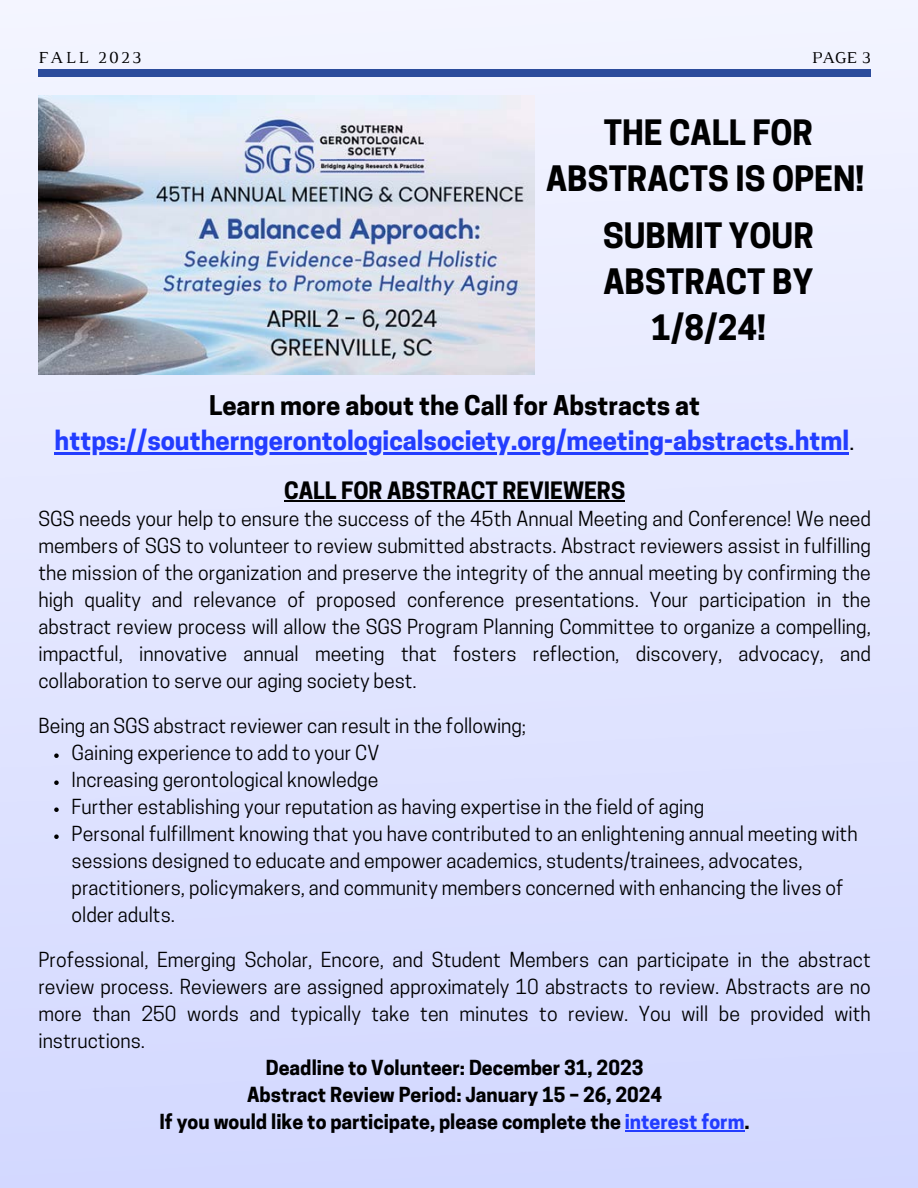
<style>
.page{position:relative;width:918px;height:1188px;background:#fff}
.page>*{position:absolute;margin:0;border:0;box-sizing:border-box;transform-origin:0 0}
.t1{font:700 32.85px/45.8px "Cooper Hewitt";color:#000;text-align:center}
.t2{font:700 25.5px/35px "Cooper Hewitt";color:#233dff;text-align:center}
.t3{font:700 22.5px "Cooper Hewitt";color:#000}
.t4{font:19.5px/27px "Cooper Hewitt";color:#000;text-align:justify}
.t5{font:700 19.5px "Cooper Hewitt";color:#000}
.t6{font:17.25px "Luthier";letter-spacing:.14em;color:#000}
.t7{font:16.95px "Luthier";color:#000}
.s1{color:#000}
.s2{font-weight:400;color:#000}
.s3{color:#233dff}
</style>
<div class="page">
<img style="left:0;top:0;width:918px;height:1188px">
<div style="left:38px;top:69px;width:833px;height:8px;background:#2c4c9c"></div>
<img style="left:38px;top:96px;width:497px;height:279px">
<svg style="left:54px;top:753px;width:5px;height:5px"></svg>
<svg style="left:54px;top:780px;width:5px;height:5px"></svg>
<svg style="left:54px;top:807px;width:5px;height:5px"></svg>
<svg style="left:54px;top:834px;width:5px;height:5px"></svg>
<hr style="left:55px;top:452px;width:794px;height:2px;background:#233dff">
<hr style="left:284px;top:500px;width:341px;height:1px;background:#000">
<hr style="left:625px;top:1130px;width:120px;height:1px;background:#233dff">
<p class="t6" style="left:38px;top:51px;width:105px">FALL 2023</p>
<p class="t7" style="left:812px;top:52px;width:60px">PAGE 3</p>
<p class="t1" style="left:546px;top:114px;width:320px">THE CALL FOR<br>ABSTRACTS IS OPEN!</p>
<p class="t1" style="left:603px;top:217px;width:212px">SUBMIT YOUR<br>ABSTRACT BY<br>1/8/24!</p>
<p class="t2" style="left:55px;top:391px;width:802px"><span class="s1">Learn more about the Call for Abstracts at </span>https://southerngerontologicalsociety.org/meeting-abstracts.html<span class="s2">.</span></p>
<p class="t3" style="left:284px;top:482px;width:343px">CALL FOR ABSTRACT REVIEWERS</p>
<p class="t4" style="left:38px;top:508px;width:834px">SGS needs your help to ensure the success of the 45th Annual Meeting and Conference! We need members of SGS to volunteer to review submitted abstracts. Abstract reviewers assist in fulfilling the mission of the organization and preserve the integrity of the annual meeting by confirming the high quality and relevance of proposed conference presentations. Your participation in the abstract review process will allow the SGS Program Planning Committee to organize a compelling, impactful, innovative annual meeting that fosters reflection, discovery, advocacy, and collaboration to serve our aging society best.</p>
<p class="t4" style="left:38px;top:715px;width:489px">Being an SGS abstract reviewer can result in the following;</p>
<p class="t4" style="left:72px;top:742px;width:309px">Gaining experience to add to your CV</p>
<p class="t4" style="left:72px;top:769px;width:308px">Increasing gerontological knowledge</p>
<p class="t4" style="left:72px;top:796px;width:634px">Further establishing your reputation as having expertise in the field of aging</p>
<p class="t4" style="left:72px;top:823px;width:788px;text-align:left">Personal fulfillment knowing that you have contributed to an enlightening annual meeting with sessions designed to educate and empower academics, students/trainees, advocates, practitioners, policymakers, and community members concerned with enhancing the lives of older adults.</p>
<p class="t4" style="left:38px;top:949px;width:834px">Professional, Emerging Scholar, Encore, and Student Members can participate in the abstract review process. Reviewers are assigned approximately 10 abstracts to review. Abstracts are no more than 250 words and typically take ten minutes to review. You will be provided with instructions.</p>
<p class="t5" style="left:266px;top:1061px;width:379px">Deadline to Volunteer: December 31, 2023</p>
<p class="t5" style="left:247px;top:1088px;width:417px">Abstract Review Period: January 15 – 26, 2024</p>
<p class="t5" style="left:159px;top:1115px;width:592px">If you would like to participate, please complete the <span class="s3">interest form</span>.</p>
</div>
